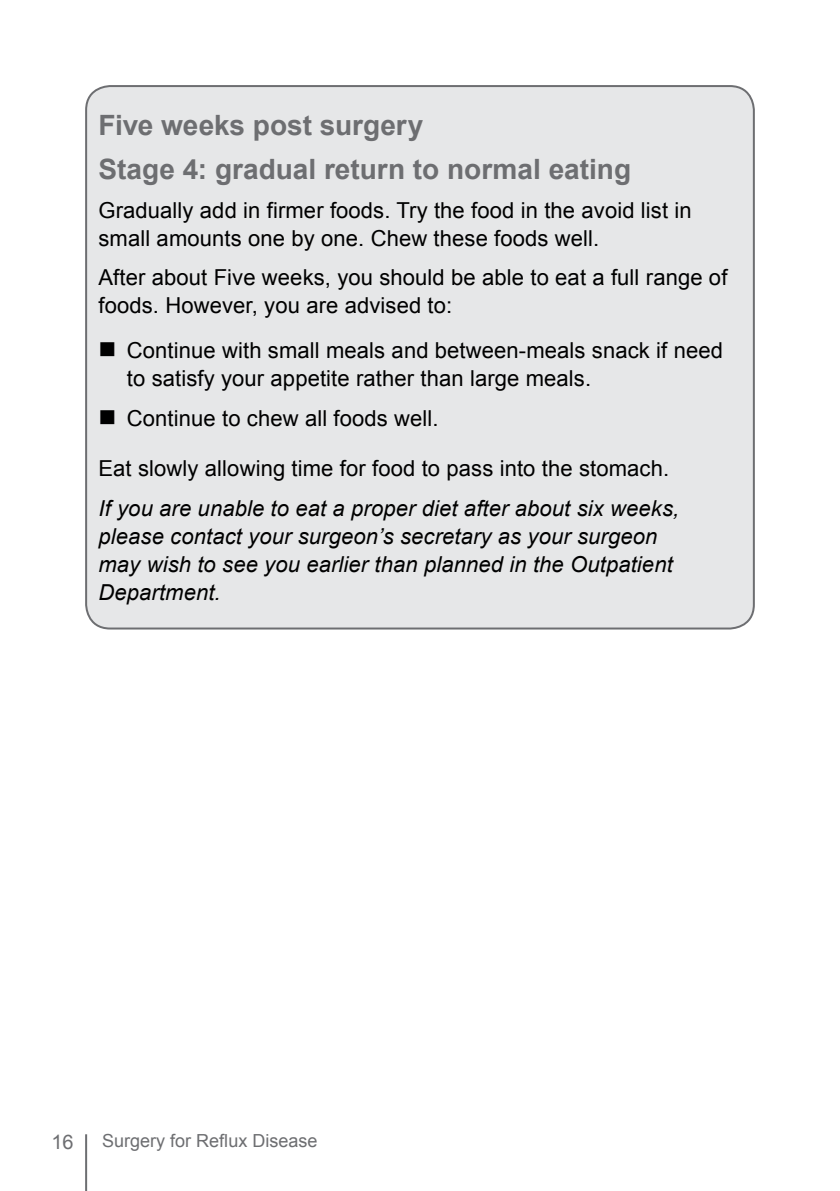
<style>
.page{position:relative;width:840px;height:1191px;background:#fff}
.page>*{position:absolute;margin:0;border:0;box-sizing:border-box;transform-origin:0 0}
.t1{font:700 28px/43.4px "Arial";color:#6d6e71}
.t2{font:22px/28px "Arial";letter-spacing:.005em;color:#000}
.t3{font:italic 22px/28px "Arial";letter-spacing:.005em;color:#000}
.t4{font:20px "Arial";color:#6d6e71}
.t5{font:18px "Arial";color:#6d6e71}
</style>
<div class="page">
<hr style="left:85px;top:1134px;width:2px;height:57px;background:#6d6e71">
<div style="left:86px;top:86px;width:667px;height:542px;background:#e6e7e8;border-radius:24px"></div>
<p class="t1" style="left:98px;top:104px;width:534px">Five weeks post surgery<br>Stage 4: gradual return to normal eating</p>
<p class="t2" style="left:98px;top:196px;width:594px">Gradually add in firmer foods. Try the food in the avoid list in small amounts one by one. Chew these foods well.</p>
<p class="t2" style="left:98px;top:264px;width:630px">After about Five weeks, you should be able to eat a full range of foods. However, you are advised to:</p>
<p class="t2" style="left:127px;top:337px;width:597px;text-indent:-28px">■ Continue with small meals and between-meals snack if need to satisfy your appetite rather than large meals.</p>
<p class="t2" style="left:98px;top:404px;width:341px">■ Continue to chew all foods well.</p>
<p class="t2" style="left:98px;top:455px;width:572px">Eat slowly allowing time for food to pass into the stomach.</p>
<p class="t3" style="left:98px;top:494px;width:582px">If you are unable to eat a proper diet after about six weeks, please contact your surgeon’s secretary as your surgeon may wish to see you earlier than planned in the Outpatient Department.</p>
<p class="t4" style="left:51px;top:1128px;width:24px">16</p>
<p class="t5" style="left:102px;top:1129px;width:217px">Surgery for Reflux Disease</p>
</div>
